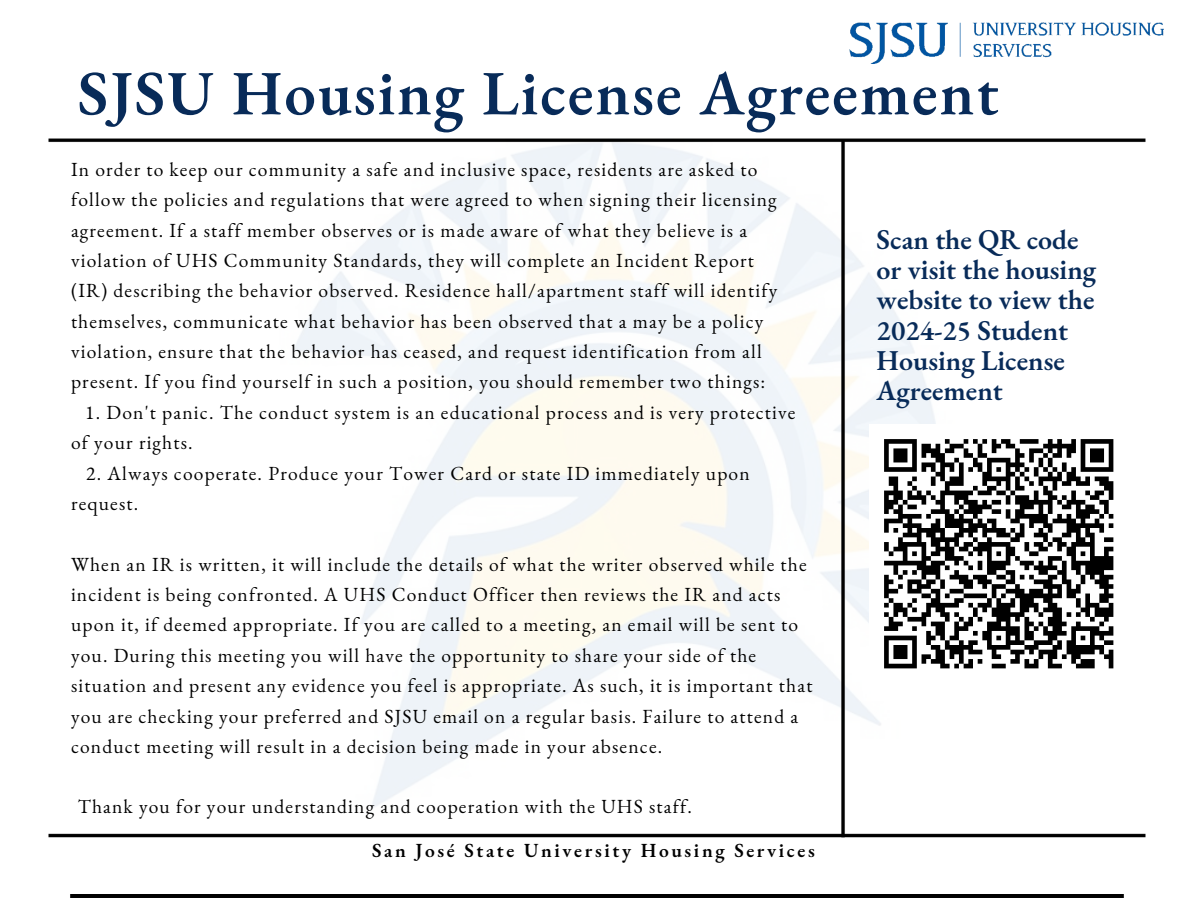
<style>
.page{position:relative;width:1188px;height:918px;background:#fff}
.page>*{position:absolute;margin:0;border:0;box-sizing:border-box;transform-origin:0 0}
.t1{font:600 63px "EB Garamond";letter-spacing:.03em;color:#082b59}
.t2{font:600 28.05px/30.3px "EB Garamond";color:#082b59}
.t3{font:19.5px/30.3px "EB Garamond";letter-spacing:.06em;color:#000}
.t4{font:600 19.5px "EB Garamond";letter-spacing:.135em;color:#000}
</style>
<div class="page">
<img style="left:48px;top:138px;width:1098px;height:700px">
<img style="left:850px;top:23px;width:314px;height:40px">
<hr style="left:70px;top:894px;width:1054px;height:3px;background:#000">
<img style="left:869px;top:425px;width:259px;height:258px">
<p class="t1" style="left:78px;top:51px;width:922px">SJSU Housing License Agreement</p>
<h1 class="t3" style="left:71px;top:154px;width:708px">In order to keep our community a safe and inclusive space, residents are asked to follow the policies and regulations that were agreed to when signing their licensing agreement. If a staff member observes or is made aware of what they believe is a violation of UHS Community Standards, they will complete an Incident Report (IR) describing the behavior observed. Residence hall/apartment staff will identify themselves, communicate what behavior has been observed that a may be a policy violation, ensure that the behavior has ceased, and request identification from all present. If you find yourself in such a position, you should remember two things:</h1>
<p class="t3" style="left:85px;top:397px;width:712px">1. Don't panic. The conduct system is an educational process and is very protective</p>
<p class="t3" style="left:71px;top:427px;width:123px">of your rights.</p>
<p class="t3" style="left:86px;top:458px;width:665px">2. Always cooperate. Produce your Tower Card or state ID immediately upon</p>
<p class="t3" style="left:71px;top:488px;width:69px">request.</p>
<p class="t2" style="left:877px;top:223px;width:221px">Scan the QR code or visit the housing website to view the<br>2024-25 Student<br>Housing License<br>Agreement</p>
<p class="t3" style="left:71px;top:549px;width:743px">When an IR is written, it will include the details of what the writer observed while the incident is being confronted. A UHS Conduct Officer then reviews the IR and acts upon it, if deemed appropriate. If you are called to a meeting, an email will be sent to you. During this meeting you will have the opportunity to share your side of the situation and present any evidence you feel is appropriate. As such, it is important that you are checking your preferred and SJSU email on a regular basis. Failure to attend a conduct meeting will result in a decision being made in your absence.</p>
<p class="t3" style="left:78px;top:791px;width:616px">Thank you for your understanding and cooperation with the UHS staff.</p>
<p class="t4" style="left:372px;top:838px;width:444px">San José State University Housing Services</p>
</div>
